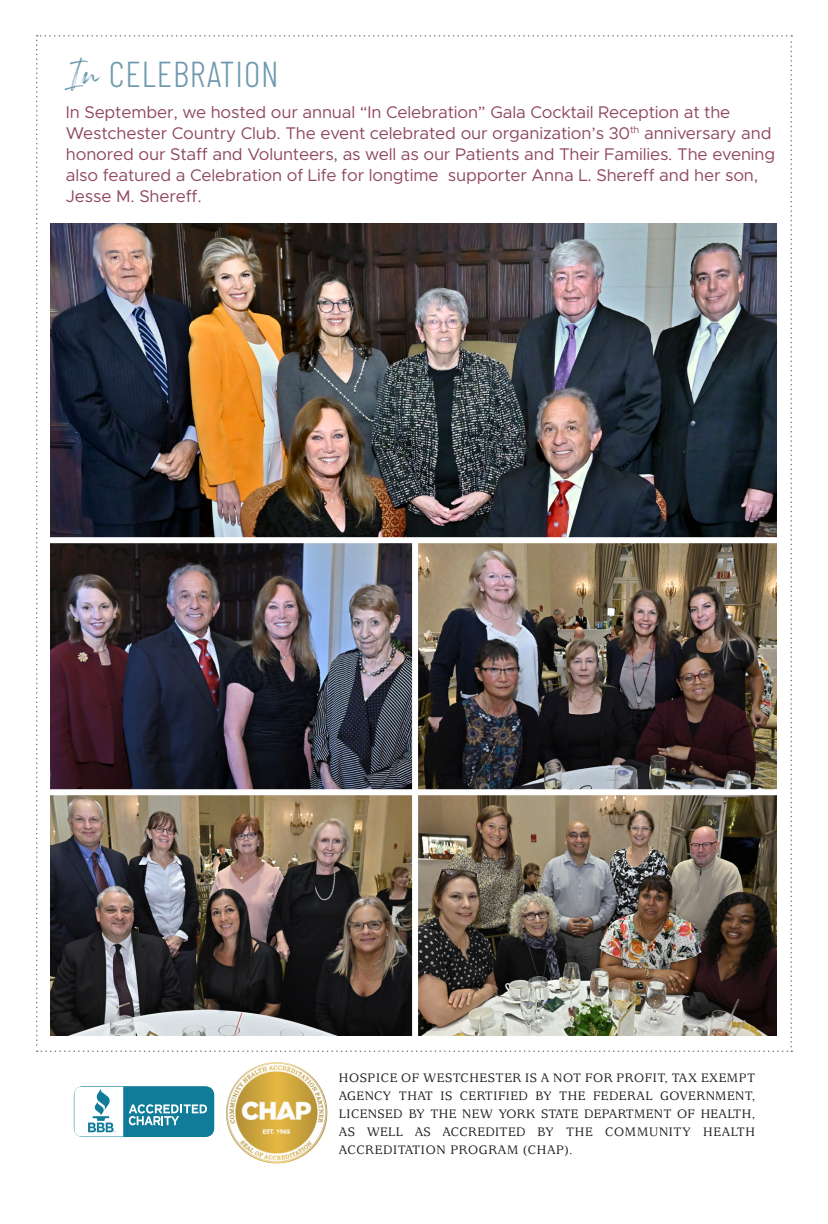
<style>
.page{position:relative;width:828px;height:1224px;background:#fff}
.page>*{position:absolute;margin:0;border:0;box-sizing:border-box;transform-origin:0 0}
.t1{font:300 36px "Barlow Condensed";letter-spacing:.025em;color:#6d99ae}
.t2{font:17px/21px "Metropolis";letter-spacing:-.01em;color:#8f4861}
.text{font:500 13.6px/18px "Usherwood Std";letter-spacing:.05em;color:#231f20;text-align:justify}
.s1{font-family:"Rockness";font-weight:400}
</style>
<div class="page">
<div style="left:74px;top:1087px;width:140px;height:50px;background:#107c99;border-radius:7px"></div>
<div style="left:74px;top:1086px;width:140px;height:51px;border:6px solid #107c99;border-radius:6px"></div>
<svg style="left:74px;top:1087px;width:49px;height:50px;background:#d3e6ec"></svg>
<svg style="left:129px;top:1104px;width:78px;height:21px"></svg>
<img style="left:226px;top:1062px;width:101px;height:101px;border-radius:51px">
<img style="left:36px;top:35px;width:756px;height:1017px">
<p class="t1" style="left:72px;top:48px;width:208px"><span class="s1">In</span> CELEBRATION</p>
<p class="t2" style="left:66px;top:102px;width:711px">In September, we hosted our annual “In Celebration” Gala Cocktail Reception at the Westchester Country Club. The event celebrated our organization’s 30<sup>th</sup> anniversary and honored our Staff and Volunteers, as well as our Patients and Their Families. The evening also featured a Celebration of Life for longtime supporter Anna L. Shereff and her son, Jesse M. Shereff.</p>
<p class="text" style="left:339px;top:1069px;width:418px">HOSPICE OF WESTCHESTER IS A NOT FOR PROFIT, TAX EXEMPT AGENCY THAT IS CERTIFIED BY THE FEDERAL GOVERNMENT, LICENSED BY THE NEW YORK STATE DEPARTMENT OF HEALTH, AS WELL AS ACCREDITED BY THE COMMUNITY HEALTH ACCREDITATION PROGRAM (CHAP).</p>
</div>
